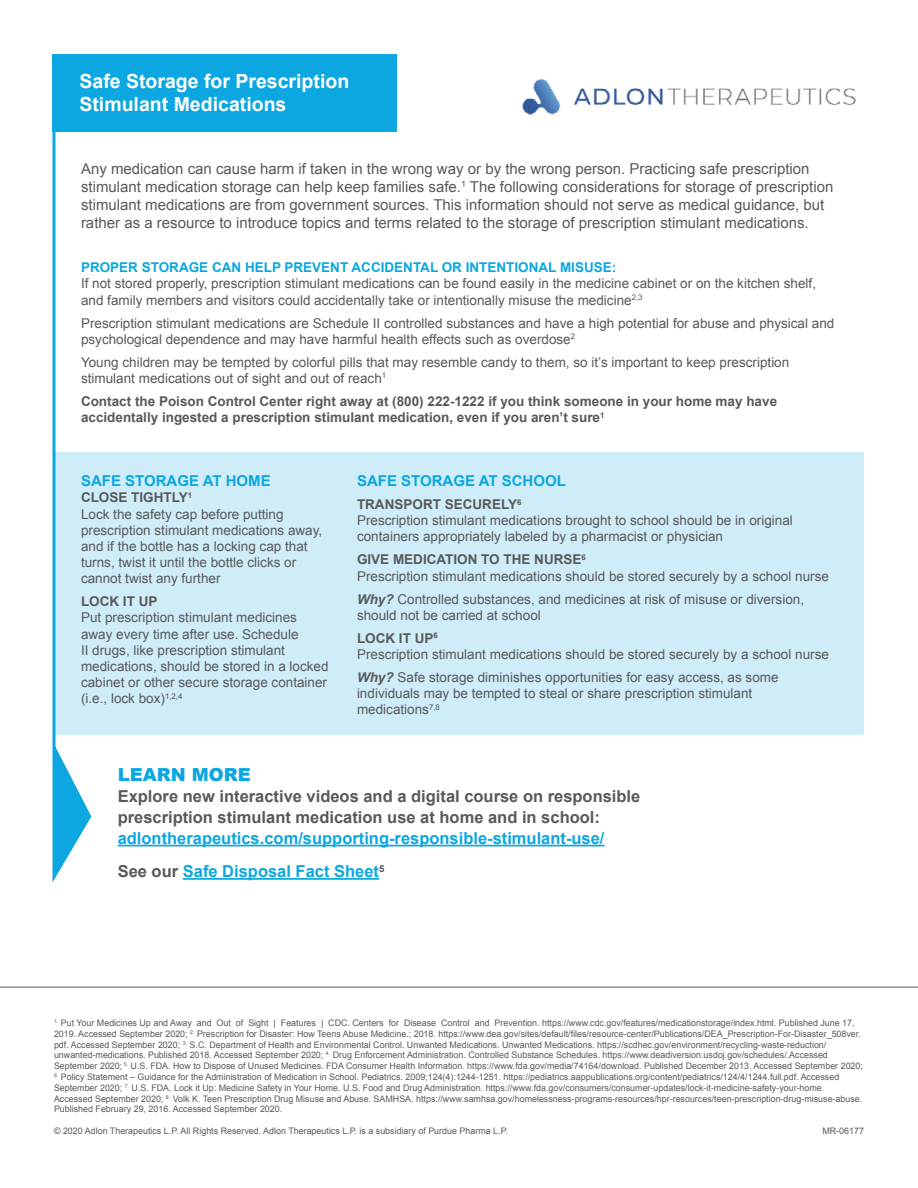
<style>
.page{position:relative;width:918px;height:1188px;background:#fff}
.page>*{position:absolute;margin:0;border:0;box-sizing:border-box;transform-origin:0 0}
.t1{font:700 19.5px/23.4px "Arial";color:#fff}
.Intro{font:900 18px "Arial";color:#0ca7e0}
.Intro-2{font:700 16.5px/21px "Arial";color:#58595b}
.Body{font:700 16.5px "Arial";color:#0ca7e0}
.Intro-3{font:15px/18px "Arial";color:#58595b}
.Body-2{font:700 15px "Arial";color:#0ca7e0}
.Body-3{font:13.5px/16.2px "Arial";color:#58595b}
.Body-4{font:700 13.5px/16.2px "Arial";color:#58595b}
.Bold_Gray{font:700 13.5px "Arial";color:#58595b}
.t2{font:700 13.5px "Arial";color:#0ca7e0}
.t3{font:9px/10.8px "Arial";color:#58595b}
.s1{font-weight:700;font-style:italic}
.s2{color:#0ca7e0}
.s3{color:#58595b}
</style>
<div class="page">
<div style="left:54px;top:453px;width:810px;height:282px;background:#ceedf9"></div>
<hr style="left:0;top:987px;width:918px;height:1px;background:#58595b">
<hr style="left:118px;top:845px;width:487px;height:1px;background:#0ca7e0">
<hr style="left:183px;top:878px;width:196px;height:2px;background:#0ca7e0">
<svg style="left:52px;top:131px;width:41px;height:752px"></svg>
<div style="left:52px;top:54px;width:345px;height:77px;background:#0ca7e0"></div>
<img style="left:522px;top:79px;width:334px;height:36px">
<p class="t1" style="left:79px;top:70px;width:271px">Safe Storage for Prescription<br>Stimulant Medications</p>
<p class="Intro-3" style="left:81px;top:160px;width:754px">Any medication can cause harm if taken in the wrong way or by the wrong person. Practicing safe prescription stimulant medication storage can help keep families safe.<sup>1</sup> The following considerations for storage of prescription stimulant medications are from government sources. This information should not serve as medical guidance, but rather as a resource to introduce topics and terms related to the storage of prescription stimulant medications.</p>
<p class="t2" style="left:81px;top:259px;width:537px">PROPER STORAGE CAN HELP PREVENT ACCIDENTAL OR INTENTIONAL MISUSE:</p>
<p class="Body-3" style="left:81px;top:276px;width:737px">If not stored properly, prescription stimulant medications can be found easily in the medicine cabinet or on the kitchen shelf, and family members and visitors could accidentally take or intentionally misuse the medicine<sup>2,3</sup></p>
<p class="Body-3" style="left:81px;top:315px;width:755px">Prescription stimulant medications are Schedule II controlled substances and have a high potential for abuse and physical and psychological dependence and may have harmful health effects such as overdose<sup>2</sup></p>
<p class="Body-3" style="left:81px;top:354px;width:710px">Young children may be tempted by colorful pills that may resemble candy to them, so it’s important to keep prescription stimulant medications out of sight and out of reach<sup>1</sup></p>
<p class="Body-4" style="left:81px;top:393px;width:698px">Contact the Poison Control Center right away at (800) 222-1222 if you think someone in your home may have accidentally ingested a prescription stimulant medication, even if you aren’t sure<sup>1</sup></p>
<p class="Body-2" style="left:81px;top:471px;width:191px">SAFE STORAGE AT HOME</p>
<p class="Bold_Gray" style="left:81px;top:489px;width:113px">CLOSE TIGHTLY<sup>1</sup></p>
<p class="Body-3" style="left:81px;top:506px;width:243px">Lock the safety cap before putting prescription stimulant medications away, and if the bottle has a locking cap that turns, twist it until the bottle clicks or cannot twist any further</p>
<p class="Bold_Gray" style="left:81px;top:593px;width:78px">LOCK IT UP</p>
<p class="Body-3" style="left:81px;top:610px;width:249px">Put prescription stimulant medicines away every time after use. Schedule<br>II drugs, like prescription stimulant medications, should be stored in a locked cabinet or other secure storage container (i.e., lock box)<sup>1,2,4</sup></p>
<p class="Body-2" style="left:357px;top:471px;width:210px">SAFE STORAGE AT SCHOOL</p>
<p class="Bold_Gray" style="left:357px;top:495px;width:166px">TRANSPORT SECURELY<sup>6</sup></p>
<p class="Body-3" style="left:357px;top:513px;width:437px">Prescription stimulant medications brought to school should be in original containers appropriately labeled by a pharmacist or physician</p>
<p class="Bold_Gray" style="left:357px;top:551px;width:230px">GIVE MEDICATION TO THE NURSE<sup>6</sup></p>
<p class="Body-3" style="left:357px;top:568px;width:473px">Prescription stimulant medications should be stored securely by a school nurse</p>
<p class="Body-3" style="left:357px;top:591px;width:449px"><span class="s1">Why?</span> Controlled substances, and medicines at risk of misuse or diversion, should not be carried at school</p>
<p class="Bold_Gray" style="left:357px;top:629px;width:82px">LOCK IT UP<sup>6</sup></p>
<p class="Body-3" style="left:357px;top:646px;width:473px">Prescription stimulant medications should be stored securely by a school nurse</p>
<p class="Body-3" style="left:357px;top:669px;width:423px"><span class="s1">Why?</span> Safe storage diminishes opportunities for easy access, as some individuals may be tempted to steal or share prescription stimulant medications<sup>7,8</sup></p>
<p class="Intro" style="left:118px;top:761px;width:134px">LEARN MORE</p>
<p class="Intro-2" style="left:118px;top:786px;width:524px">Explore new interactive videos and a digital course on responsible prescription stimulant medication use at home and in school: <span class="s2">adlontherapeutics.com/supporting-responsible-stimulant-use/</span></p>
<p class="Body" style="left:118px;top:860px;width:268px"><span class="s3">See our</span> Safe Disposal Fact Sheet<sup>5</sup></p>
<p class="t3" style="left:54px;top:1018px;width:811px"><sup>1.</sup> Put Your Medicines Up and Away and Out of Sight | Features | CDC. Centers for Disease Control and Prevention. https://www.cdc.gov/features/medicationstorage/index.html. Published June 17, 2019. Accessed September 2020; <sup>2.</sup> Prescription for Disaster: How Teens Abuse Medicine.; 2018. https://www.dea.gov/sites/default/files/resource-center/Publications/DEA_Prescription-For-Disaster_508ver. pdf. Accessed September 2020; <sup>3.</sup> S.C. Department of Health and Environmental Control. Unwanted Medications. Unwanted Medications. https://scdhec.gov/environment/recycling-waste-reduction/ unwanted-medications. Published 2018. Accessed September 2020; <sup>4.</sup> Drug Enforcement Administration. Controlled Substance Schedules. https://www.deadiversion.usdoj.gov/schedules/.Accessed September 2020; <sup>5.</sup> U.S. FDA. How to Dispose of Unused Medicines. FDA Consumer Health Information. https://www.fda.gov/media/74164/download. Published December 2013. Accessed September 2020;</p>
<p class="t3" style="left:54px;top:1072px;width:810px"><sup>6.</sup> Policy Statement – Guidance for the Administration of Medication in School. Pediatrics. 2009;124(4):1244-1251. https://pediatrics.aappublications.org/content/pediatrics/124/4/1244.full.pdf. Accessed September 2020; <sup>7.</sup> U.S. FDA. Lock it Up: Medicine Safety in Your Home. U.S. Food and Drug Administration. https://www.fda.gov/consumers/consumer-updates/lock-it-medicine-safety-your-home.<br>Accessed September 2020; <sup>8.</sup> Volk K. Teen Prescription Drug Misuse and Abuse. SAMHSA. https://www.samhsa.gov/homelessness-programs-resources/hpr-resources/teen-prescription-drug-misuse-abuse.<br>Published February 29, 2016. Accessed September 2020.</p>
<p class="t3" style="left:54px;top:1126px;width:455px">© 2020 Adlon Therapeutics L.P. All Rights Reserved. Adlon Therapeutics L.P. is a subsidiary of Purdue Pharma L.P.</p>
<p class="t3" style="left:822px;top:1126px;width:43px">MR-06177</p>
</div>
